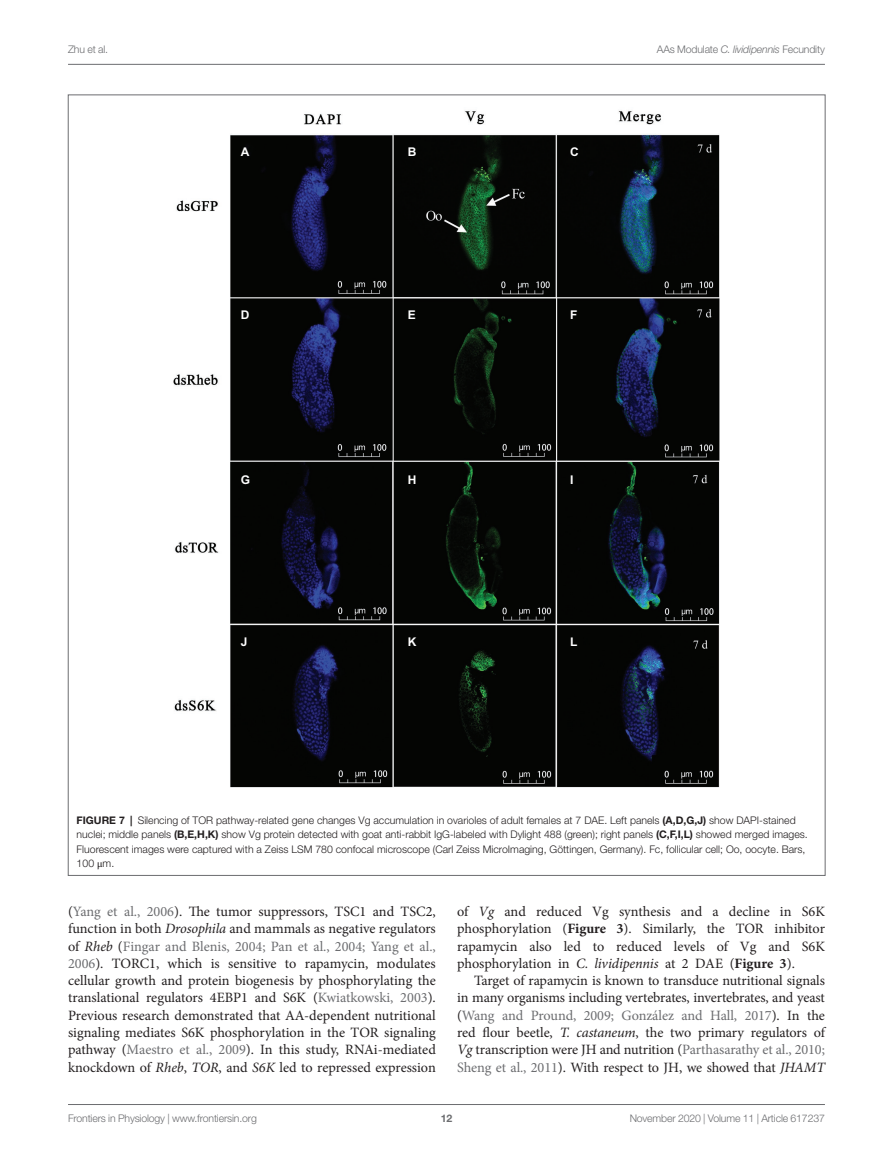
<style>
.page{position:relative;width:893px;height:1170px;background:#fff}
.page>*{position:absolute;margin:0;border:0;box-sizing:border-box;transform-origin:0 0}
.TEXT{font:14.25px/17.2px "Minion Pro";letter-spacing:-.005em;color:#231f20;text-align:justify}
.t1{font:700 12px "Arial";color:#fff}
.FIG_LEG{font:300 10.5px/14.2px "Helvetica Neue LT Std";color:#231f20}
.t2{font:300 10.5px "Helvetica Neue LT Std";letter-spacing:-.015em;color:#6c6d70}
.t3{font:700 10.5px "Helvetica Neue LT Std";color:#6c6d70}
.s1{font-style:italic}
.s2{font-weight:700}
.s3{font-family:"STIX General";font-weight:400}
.s4{color:#6c6d70}
</style>
<div class="page">
<hr style="left:68px;top:64px;width:757px;height:1px;background:#6c6d70">
<hr style="left:68px;top:1104px;width:757px;height:1px;background:#6c6d70">
<img style="left:173px;top:111px;width:547px;height:677px">
<p class="t2" style="left:68px;top:42px;width:42px">Zhu et al.</p>
<p class="t2" style="left:657px;top:42px;width:170px">AAs Modulate <span class="s1">C. lividipennis</span> Fecundity</p>
<p class="t1" style="left:241px;top:143px;width:10px">A</p>
<p class="t1" style="left:408px;top:143px;width:10px">B</p>
<p class="t1" style="left:570px;top:143px;width:10px">C</p>
<p class="t1" style="left:241px;top:306px;width:10px">D</p>
<p class="t1" style="left:408px;top:306px;width:10px">E</p>
<p class="t1" style="left:570px;top:306px;width:9px">F</p>
<p class="t1" style="left:241px;top:471px;width:11px">G</p>
<p class="t1" style="left:408px;top:471px;width:10px">H</p>
<p class="t1" style="left:570px;top:471px;width:5px">I</p>
<p class="t1" style="left:241px;top:633px;width:8px">J</p>
<p class="t1" style="left:408px;top:633px;width:10px">K</p>
<p class="t1" style="left:570px;top:633px;width:9px">L</p>
<p class="FIG_LEG" style="left:77px;top:813px;width:733px"><span class="s2">FIGURE 7 |</span> Silencing of TOR pathway-related gene changes Vg accumulation in ovarioles of adult females at 7 DAE. Left panels <span class="s2">(A,D,G,J)</span> show DAPI-stained nuclei; middle panels <span class="s2">(B,E,H,K)</span> show Vg protein detected with goat anti-rabbit IgG-labeled with Dylight 488 (green); right panels <span class="s2">(C,F,I,L)</span> showed merged images.<br>Fluorescent images were captured with a Zeiss LSM 780 confocal microscope (Carl Zeiss MicroImaging, Göttingen, Germany). Fc, follicular cell; Oo, oocyte. Bars, 100 <span class="s3">μ</span>m.</p>
<p class="TEXT" style="left:68px;top:903px;width:369px">(<span class="s4">Yang et al., 2006</span>). The tumor suppressors, TSC1 and TSC2, function in both <span class="s1">Drosophila</span> and mammals as negative regulators of <span class="s1">Rheb</span> (<span class="s4">Fingar and Blenis, 2004; Pan et al., 2004; Yang et al., 2006</span>). TORC1, which is sensitive to rapamycin, modulates cellular growth and protein biogenesis by phosphorylating the translational regulators 4EBP1 and S6K (<span class="s4">Kwiatkowski, 2003</span>).<br>Previous research demonstrated that AA-dependent nutritional signaling mediates S6K phosphorylation in the TOR signaling pathway (<span class="s4">Maestro et al., 2009</span>). In this study, RNAi-mediated knockdown of <span class="s1">Rheb</span>, <span class="s1">TOR</span>, and <span class="s1">S6K</span> led to repressed expression</p>
<p class="TEXT" style="left:457px;top:903px;width:369px">of <span class="s1">Vg</span> and reduced Vg synthesis and a decline in S6K phosphorylation (<span class="s2">Figure 3</span>). Similarly, the TOR inhibitor rapamycin also led to reduced levels of Vg and S6K phosphorylation in <span class="s1">C. lividipennis</span> at 2 DAE (<span class="s2">Figure 3</span>).</p>
<p class="TEXT" style="left:457px;top:972px;width:369px;text-indent:17px">Target of rapamycin is known to transduce nutritional signals in many organisms including vertebrates, invertebrates, and yeast (<span class="s4">Wang and Pround, 2009; González and Hall, 2017</span>). In the red flour beetle, <span class="s1">T. castaneum</span>, the two primary regulators of <span class="s1">Vg</span> transcription were JH and nutrition (<span class="s4">Parthasarathy et al., 2010; Sheng et al., 2011</span>). With respect to JH, we showed that <span class="s1">JHAMT</span></p>
<p class="t2" style="left:68px;top:1111px;width:190px">Frontiers in Physiology | www.frontiersin.org</p>
<p class="t3" style="left:441px;top:1111px;width:13px">12</p>
<p class="t2" style="left:630px;top:1111px;width:197px">November 2020 | Volume 11 | Article 617237</p>
</div>
